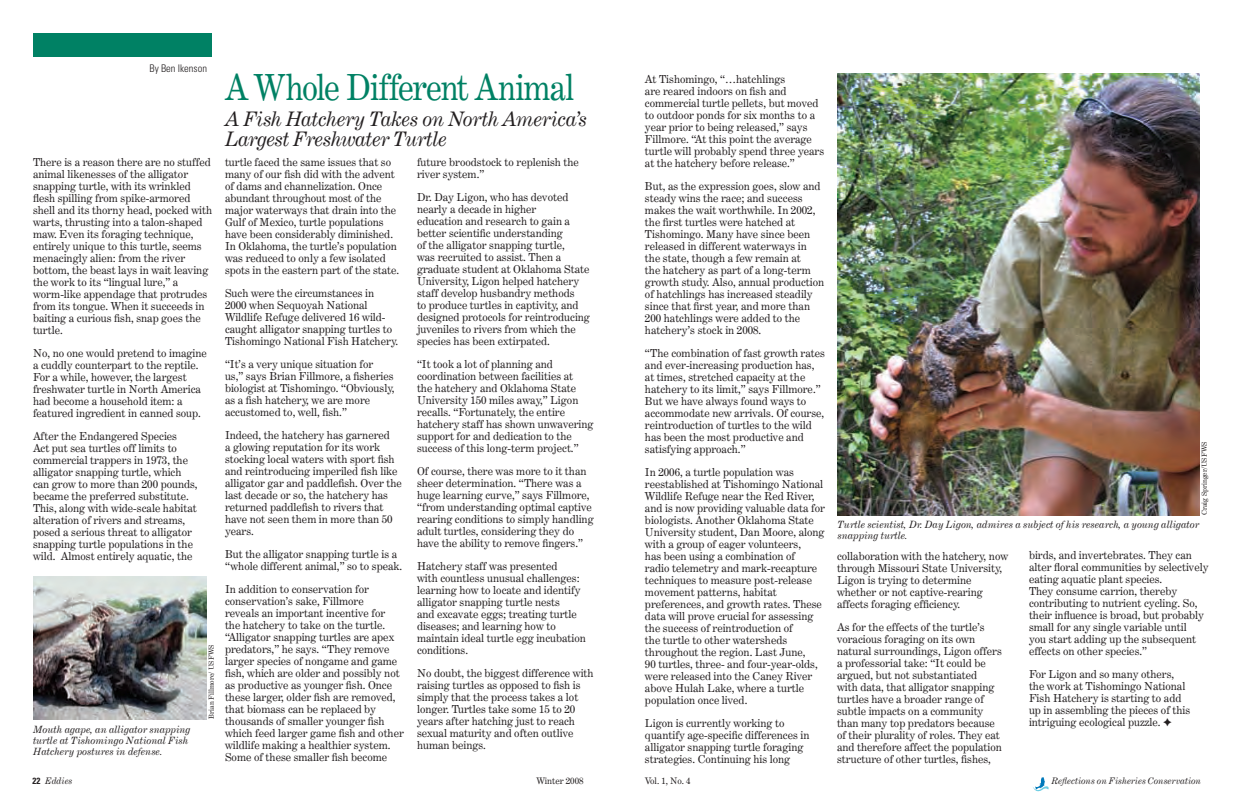
<style>
.page{position:relative;width:1242px;height:810px;background:#fff}
.page>*{position:absolute;margin:0;border:0;box-sizing:border-box;transform-origin:0 0}
.t1{font:36px "Century Expanded BT";letter-spacing:-.025em;color:#008164;scale:.9 1}
.t2{font:italic 20px/20px "Century Expanded BT";letter-spacing:-.02em;color:#231f20}
.t3{font:11px/12px "Century Expanded BT";color:#231f20}
.t4{font:300 condensed 10.5px "Univers";color:#231f20}
.t5{font:italic 10px/11px "Century Expanded BT";color:#231f20}
.t6{font:italic 9px "Century Expanded BT";color:#231f20}
.t7{font:9px "Century Expanded BT";color:#231f20}
.t8{font:7px "Century Expanded BT";color:#231f20}
.s1{font-family:"Univers";font-weight:700;font-style:normal;font-stretch:condensed}
</style>
<div class="page">
<svg style="left:1033px;top:777px;width:16px;height:14px"></svg>
<div style="left:34px;top:33px;width:178px;height:23px;background:#008164"></div>
<img style="left:837px;top:74px;width:363px;height:442px">
<img style="left:33px;top:576px;width:173px;height:143px">
<p class="t4" style="left:150px;top:62px;width:59px">By Ben Ikenson</p>
<p class="t3" style="left:33px;top:156px;width:181px">There is a reason there are no stuffed animal likenesses of the alligator snapping turtle, with its wrinkled flesh spilling from spike-armored shell and its thorny head, pocked with warts, thrusting into a talon-shaped maw. Even its foraging technique, entirely unique to this turtle, seems menacingly alien: from the river bottom, the beast lays in wait leaving the work to its “lingual lure,” a worm-like appendage that protrudes from its tongue. When it succeeds in baiting a curious fish, snap goes the turtle.</p>
<p class="t3" style="left:33px;top:347px;width:175px">No, no one would pretend to imagine a cuddly counterpart to the reptile.<br>For a while, however, the largest freshwater turtle in North America had become a household item: a featured ingredient in canned soup.</p>
<p class="t3" style="left:33px;top:430px;width:166px">After the Endangered Species<br>Act put sea turtles off limits to commercial trappers in 1973, the alligator snapping turtle, which can grow to more than 200 pounds, became the preferred substitute.<br>This, along with wide-scale habitat alteration of rivers and streams, posed a serious threat to alligator snapping turtle populations in the wild. Almost entirely aquatic, the</p>
<p class="t5" style="left:33px;top:724px;width:159px">Mouth agape, an alligator snapping turtle at Tishomingo National Fish<br>Hatchery postures in defense.</p>
<p class="t8" style="left:207px;top:719px;width:76px;rotate:-90deg">Brian Fillmore/ USFWS</p>
<h1 class="t1" style="left:225px;top:65px;width:390px">A Whole Different Animal</h1>
<h2 class="t2" style="left:225px;top:109px;width:363px">A Fish Hatchery Takes on North America’s<br>Largest Freshwater Turtle</h2>
<p class="t3" style="left:225px;top:156px;width:176px">turtle faced the same issues that so many of our fish did with the advent of dams and channelization. Once abundant throughout most of the major waterways that drain into the Gulf of Mexico, turtle populations have been considerably diminished.<br>In Oklahoma, the turtle’s population was reduced to only a few isolated spots in the eastern part of the state.</p>
<p class="t3" style="left:225px;top:287px;width:175px">Such were the circumstances in 2000 when Sequoyah National Wildlife Refuge delivered 16 wild&shy;caught alligator snapping turtles to Tishomingo National Fish Hatchery.</p>
<p class="t3" style="left:225px;top:358px;width:171px">“It’s a very unique situation for<br>us,” says Brian Fillmore, a fisheries biologist at Tishomingo. “Obviously, as a fish hatchery, we are more accustomed to, well, fish.”</p>
<p class="t3" style="left:225px;top:429px;width:178px">Indeed, the hatchery has garnered<br>a glowing reputation for its work stocking local waters with sport fish and reintroducing imperiled fish like alligator gar and paddlefish. Over the last decade or so, the hatchery has returned paddlefish to rivers that have not seen them in more than 50 years.</p>
<p class="t3" style="left:225px;top:548px;width:179px">But the alligator snapping turtle is a “whole different animal,” so to speak.</p>
<p class="t3" style="left:225px;top:583px;width:180px">In addition to conservation for conservation’s sake, Fillmore<br>reveals an important incentive for<br>the hatchery to take on the turtle. “Alligator snapping turtles are apex predators,” he says. “They remove larger species of nongame and game fish, which are older and possibly not as productive as younger fish. Once these larger, older fish are removed, that biomass can be replaced by thousands of smaller younger fish which feed larger game fish and other wildlife making a healthier system.<br>Some of these smaller fish become</p>
<p class="t3" style="left:417px;top:156px;width:163px">future broodstock to replenish the river system.”</p>
<p class="t3" style="left:417px;top:191px;width:175px">Dr. Day Ligon, who has devoted nearly a decade in higher<br>education and research to gain a better scientific understanding<br>of the alligator snapping turtle,<br>was recruited to assist. Then a graduate student at Oklahoma State<br>University, Ligon helped hatchery staff develop husbandry methods<br>to produce turtles in captivity, and designed protocols for reintroducing juveniles to rivers from which the species has been extirpated.</p>
<p class="t3" style="left:417px;top:358px;width:178px">“It took a lot of planning and coordination between facilities at<br>the hatchery and Oklahoma State University 150 miles away,” Ligon recalls. “Fortunately, the entire hatchery staff has shown unwavering support for and dedication to the success of this long-term project.”</p>
<p class="t3" style="left:417px;top:465px;width:178px">Of course, there was more to it than sheer determination. “There was a huge learning curve,” says Fillmore, “from understanding optimal captive rearing conditions to simply handling adult turtles, considering they do have the ability to remove fingers.”</p>
<p class="t3" style="left:417px;top:560px;width:170px">Hatchery staff was presented<br>with countless unusual challenges: learning how to locate and identify alligator snapping turtle nests<br>and excavate eggs; treating turtle diseases; and learning how to maintain ideal turtle egg incubation conditions.</p>
<p class="t3" style="left:417px;top:667px;width:178px">No doubt, the biggest difference with raising turtles as opposed to fish is simply that the process takes a lot longer. Turtles take some 15 to 20 years after hatching just to reach sexual maturity and often outlive human beings.</p>
<p class="t3" style="left:645px;top:73px;width:181px">At Tishomingo, “…hatchlings<br>are reared indoors on fish and commercial turtle pellets, but moved to outdoor ponds for six months to a year prior to being released,” says Fillmore. “At this point the average turtle will probably spend three years at the hatchery before release.”</p>
<p class="t3" style="left:645px;top:180px;width:181px">But, as the expression goes, slow and steady wins the race; and success makes the wait worthwhile. In 2002, the first turtles were hatched at Tishomingo. Many have since been released in different waterways in the state, though a few remain at<br>the hatchery as part of a long-term growth study. Also, annual production of hatchlings has increased steadily since that first year, and more than 200 hatchlings were added to the hatchery’s stock in 2008.</p>
<p class="t3" style="left:645px;top:347px;width:182px">“The combination of fast growth rates and ever-increasing production has, at times, stretched capacity at the hatchery to its limit,” says Fillmore.” But we have always found ways to accommodate new arrivals. Of course, reintroduction of turtles to the wild has been the most productive and satisfying approach.”</p>
<p class="t3" style="left:645px;top:466px;width:181px">In 2006, a turtle population was reestablished at Tishomingo National Wildlife Refuge near the Red River, and is now providing valuable data for biologists. Another Oklahoma State University student, Dan Moore, along with a group of eager volunteers,<br>has been using a combination of<br>radio telemetry and mark-recapture techniques to measure post-release movement patterns, habitat preferences, and growth rates. These data will prove crucial for assessing the success of reintroduction of<br>the turtle to other watersheds throughout the region. Last June,<br>90 turtles, three- and four-year-olds, were released into the Caney River above Hulah Lake, where a turtle population once lived.</p>
<p class="t3" style="left:645px;top:717px;width:166px">Ligon is currently working to quantify age-specific differences in alligator snapping turtle foraging strategies. Continuing his long</p>
<p class="t8" style="left:1200px;top:515px;width:75px;rotate:-90deg">Craig Springer/USFWS</p>
<p class="t5" style="left:837px;top:519px;width:363px">Turtle scientist, Dr. Day Ligon, admires a subject of his research, a young alligator snapping turtle.</p>
<p class="t3" style="left:837px;top:549px;width:173px">collaboration with the hatchery, now through Missouri State University, Ligon is trying to determine whether or not captive-rearing affects foraging efficiency.</p>
<p class="t3" style="left:837px;top:620px;width:167px">As for the effects of the turtle’s voracious foraging on its own natural surroundings, Ligon offers a professorial take: “It could be argued, but not substantiated<br>with data, that alligator snapping turtles have a broader range of subtle impacts on a community than many top predators because of their plurality of roles. They eat and therefore affect the population structure of other turtles, fishes,</p>
<p class="t3" style="left:1029px;top:549px;width:181px">birds, and invertebrates. They can alter floral communities by selectively eating aquatic plant species.<br>They consume carrion, thereby contributing to nutrient cycling. So, their influence is broad, but probably small for any single variable until<br>you start adding up the subsequent effects on other species.”</p>
<p class="t3" style="left:1029px;top:668px;width:163px">For Ligon and so many others, the work at Tishomingo National<br>Fish Hatchery is starting to add up in assembling the pieces of this intriguing ecological puzzle.</p>
<p class="t6" style="left:33px;top:775px;width:41px"><span class="s1">22</span> Eddies</p>
<p class="t7" style="left:536px;top:776px;width:49px">Winter 2008</p>
<p class="t7" style="left:645px;top:776px;width:47px">Vol. 1, No. 4</p>
<p class="t6" style="left:1052px;top:775px;width:151px">Reflections on Fisheries Conservation</p>
</div>
